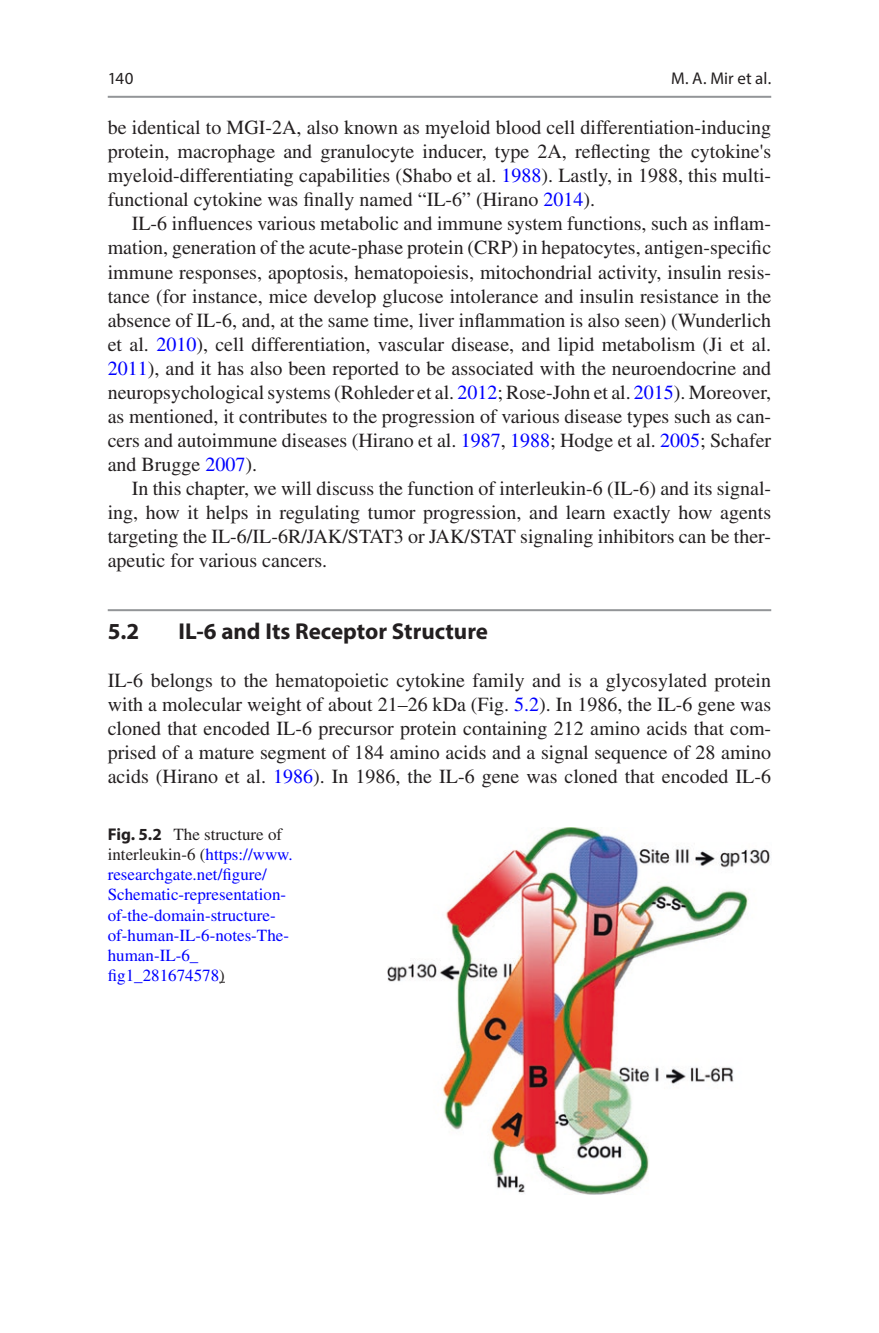
<style>
.page{position:relative;width:879px;height:1333px;background:#fff}
.page>*{position:absolute;margin:0;border:0;box-sizing:border-box;transform-origin:0 0}
._1_hd{font:700 23px "Myriad Pro";color:#231f20}
.Text{font:20px/24px "Times LT Std";color:#231f20;text-align:justify}
.Text_flush{font:20px/24px "Times LT Std";color:#231f20;text-align:justify}
.t1{font:17px/20px "Times LT Std";color:#00f}
.t2{font:17px "Myriad Pro";letter-spacing:.005em;color:#231f20}
.s1{color:#00f}
.s2{font-family:"Myriad Pro";font-weight:700;color:#231f20}
.s3{color:#231f20}
</style>
<div class="page">
<hr style="left:108px;top:609px;width:663px;height:2px;background:#939598">
<img style="left:387px;top:827px;width:384px;height:367px">
<hr style="left:108px;top:96px;width:663px;height:2px;background:#939598">
<p class="t2" style="left:671px;top:68px;width:102px">M. A. Mir et al.</p>
<p class="t2" style="left:108px;top:68px;width:27px">140</p>
<p class="Text" style="left:108px;top:116px;width:665px">be identical to MGI-2A, also known as myeloid blood cell differentiation-inducing protein, macrophage and granulocyte inducer, type 2A, reflecting the cytokine's myeloid-differentiating capabilities (Shabo et al. <span class="s1">1988</span>). Lastly, in 1988, this multi&shy;functional cytokine was finally named “IL-6” (Hirano <span class="s1">2014</span>).</p>
<p class="Text" style="left:108px;top:212px;width:665px;text-indent:24px">IL-6 influences various metabolic and immune system functions, such as inflam&shy;mation, generation of the acute-phase protein (CRP) in hepatocytes, antigen-specific immune responses, apoptosis, hematopoiesis, mitochondrial activity, insulin resis&shy;tance (for instance, mice develop glucose intolerance and insulin resistance in the absence of IL-6, and, at the same time, liver inflammation is also seen) (Wunderlich et al. <span class="s1">2010</span>), cell differentiation, vascular disease, and lipid metabolism (Ji et al.<br><span class="s1">2011</span>), and it has also been reported to be associated with the neuroendocrine and neuropsychological systems (Rohleder et al. <span class="s1">2012</span>; Rose-John et al. <span class="s1">2015</span>). Moreover, as mentioned, it contributes to the progression of various disease types such as can&shy;cers and autoimmune diseases (Hirano et al. <span class="s1">1987</span>, <span class="s1">1988</span>; Hodge et al. <span class="s1">2005</span>; Schafer and Brugge <span class="s1">2007</span>).</p>
<p class="Text" style="left:108px;top:476px;width:665px;text-indent:24px">In this chapter, we will discuss the function of interleukin-6 (IL-6) and its signal&shy;ing, how it helps in regulating tumor progression, and learn exactly how agents targeting the IL-6/IL-6R/JAK/STAT3 or JAK/STAT signaling inhibitors can be ther&shy;apeutic for various cancers.</p>
<h2 class="_1_hd" style="left:108px;top:616px;width:33px">5.2</h2>
<h2 class="_1_hd" style="left:179px;top:616px;width:311px">IL-6 and Its Receptor Structure</h2>
<p class="Text_flush" style="left:108px;top:668px;width:665px">IL-6 belongs to the hematopoietic cytokine family and is a glycosylated protein with a molecular weight of about 21–26 kDa (Fig. <span class="s1">5.2</span>). In 1986, the IL-6 gene was cloned that encoded IL-6 precursor protein containing 212 amino acids that com&shy;prised of a mature segment of 184 amino acids and a signal sequence of 28 amino acids (Hirano et al. <span class="s1">1986</span>). In 1986, the IL-6 gene was cloned that encoded IL-6</p>
<p class="t1" style="left:108px;top:824px;width:186px"><span class="s2">Fig. 5.2</span> <span class="s3">The structure of interleukin-6 (</span>https://www. researchgate.net/figure/<br>Schematic-representation&shy;of-the-domain-structure&shy;of-human-IL-6-notes-The&shy;human-IL-6_ fig1_281674578<span class="s3">)</span></p>
</div>
